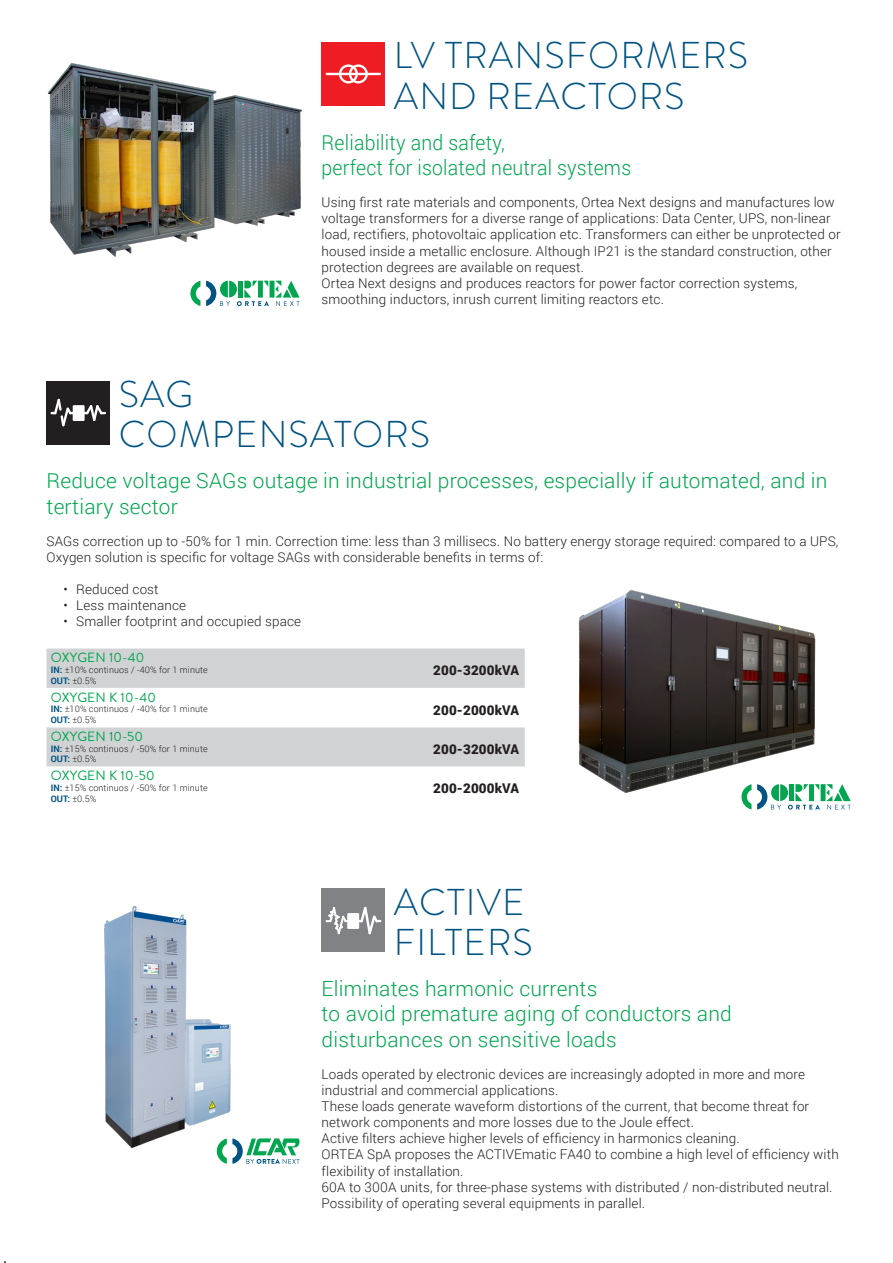
<style>
.page{position:relative;width:893px;height:1263px;background:#fff}
.page>*{position:absolute;margin:0;border:0;box-sizing:border-box;transform-origin:0 0}
.t1{font:300 37.35px/40.3px "Brandon Grotesque";letter-spacing:.03em;color:#015381}
.t2{font:300 20.85px/25px "Roboto";letter-spacing:.01em;color:#00a54f}
.t3{font:300 20.85px/25px "Roboto";letter-spacing:.01em;color:#00a54f;scale:.93 1}
.t4{font:300 13.5px/16px "Roboto";letter-spacing:.01em;color:#231f20}
.t5{font:13.5px "Brandon Grotesque";letter-spacing:.01em;color:#00a54f}
.t6{font:900 13.5px "Roboto";letter-spacing:.01em;color:#231f20}
.t7{font:300 9px/10.8px "Roboto";letter-spacing:.01em;color:#231f20}
.s1{font-weight:700;color:#015381}
</style>
<div class="page">
<img style="left:578px;top:589px;width:238px;height:204px">
<img style="left:47px;top:59px;width:275px;height:198px">
<div style="left:322px;top:42px;width:63px;height:64px;background:#ee1d23"></div>
<svg style="left:326px;top:64px;width:55px;height:19px"></svg>
<div style="left:47px;top:381px;width:63px;height:63px;background:#231f20"></div>
<div style="left:73px;top:405px;width:12px;height:16px;background:#fff"></div>
<svg style="left:82px;top:405px;width:24px;height:16px"></svg>
<svg style="left:50px;top:399px;width:25px;height:27px"></svg>
<div style="left:322px;top:889px;width:63px;height:63px;background:#808285"></div>
<svg style="left:326px;top:907px;width:55px;height:27px"></svg>
<svg style="left:190px;top:281px;width:10px;height:25px"></svg>
<svg style="left:206px;top:281px;width:94px;height:25px"></svg>
<svg style="left:741px;top:784px;width:10px;height:25px"></svg>
<svg style="left:757px;top:784px;width:94px;height:25px"></svg>
<svg style="left:217px;top:1138px;width:83px;height:26px"></svg>
<img style="left:104px;top:906px;width:133px;height:247px">
<div style="left:47px;top:648px;width:478px;height:40px;background:#d1d2d4"></div>
<div style="left:47px;top:727px;width:478px;height:40px;background:#d1d2d4"></div>
<p class="t1" style="left:394px;top:35px;width:356px">LV TRANSFORMERS<br>AND REACTORS</p>
<p class="t3" style="left:322px;top:129px;width:334px">Reliability and safety,<br>perfect for isolated neutral systems</p>
<p class="t4" style="left:322px;top:194px;width:520px">Using first rate materials and components, Ortea Next designs and manufactures low voltage transformers for a diverse range of applications: Data Center, UPS, non-linear load, rectifiers, photovoltaic application etc. Transformers can either be unprotected or housed inside a metallic enclosure. Although IP21 is the standard construction, other protection degrees are available on request.<br>Ortea Next designs and produces reactors for power factor correction systems, smoothing inductors, inrush current limiting reactors etc.</p>
<p class="t1" style="left:119px;top:374px;width:313px">SAG<br>COMPENSATORS</p>
<p class="t2" style="left:47px;top:468px;width:782px">Reduce voltage SAGs outage in industrial processes, especially if automated, and in tertiary sector</p>
<p class="t4" style="left:47px;top:532px;width:793px">SAGs correction up to -50% for 1 min. Correction time: less than 3 millisecs. No battery energy storage required: compared to a UPS,<br>Oxygen solution is specific for voltage SAGs with considerable benefits in terms of:</p>
<p class="t4" style="left:63px;top:581px;width:97px">• Reduced cost</p>
<p class="t4" style="left:63px;top:597px;width:124px">• Less maintenance</p>
<p class="t4" style="left:63px;top:613px;width:239px">• Smaller footprint and occupied space</p>
<p class="t5" style="left:51px;top:648px;width:95px">OXYGEN 10-40</p>
<p class="t7" style="left:51px;top:664px;width:159px"><span class="s1">IN:</span> ±10% continuos / -40% for 1 minute<br><span class="s1">OUT:</span> ±0.5%</p>
<p class="t6" style="left:433px;top:661px;width:87px">200-3200kVA</p>
<p class="t5" style="left:51px;top:688px;width:107px">OXYGEN K 10-40</p>
<p class="t7" style="left:51px;top:703px;width:159px"><span class="s1">IN:</span> ±10% continuos / -40% for 1 minute<br><span class="s1">OUT:</span> ±0.5%</p>
<p class="t6" style="left:433px;top:700px;width:87px">200-2000kVA</p>
<p class="t5" style="left:51px;top:727px;width:94px">OXYGEN 10-50</p>
<p class="t7" style="left:51px;top:743px;width:158px"><span class="s1">IN:</span> ±15% continuos / -50% for 1 minute<br><span class="s1">OUT:</span> ±0.5%</p>
<p class="t6" style="left:433px;top:740px;width:87px">200-3200kVA</p>
<p class="t5" style="left:51px;top:766px;width:105px">OXYGEN K 10-50</p>
<p class="t7" style="left:51px;top:782px;width:158px"><span class="s1">IN:</span> ±15% continuos / -50% for 1 minute<br><span class="s1">OUT:</span> ±0.5%</p>
<p class="t6" style="left:433px;top:779px;width:87px">200-2000kVA</p>
<p class="t1" style="left:394px;top:882px;width:140px">ACTIVE<br>FILTERS</p>
<p class="t2" style="left:322px;top:976px;width:412px">Eliminates harmonic currents<br>to avoid premature aging of conductors and disturbances on sensitive loads</p>
<p class="t4" style="left:322px;top:1065px;width:519px">Loads operated by electronic devices are increasingly adopted in more and more industrial and commercial applications.<br>These loads generate waveform distortions of the current, that become threat for network components and more losses due to the Joule effect.<br>Active filters achieve higher levels of efficiency in harmonics cleaning.<br>ORTEA SpA proposes the ACTIVEmatic FA40 to combine a high level of efficiency with flexibility of installation.<br>60A to 300A units, for three-phase systems with distributed / non-distributed neutral.<br>Possibility of operating several equipments in parallel.</p>
</div>
